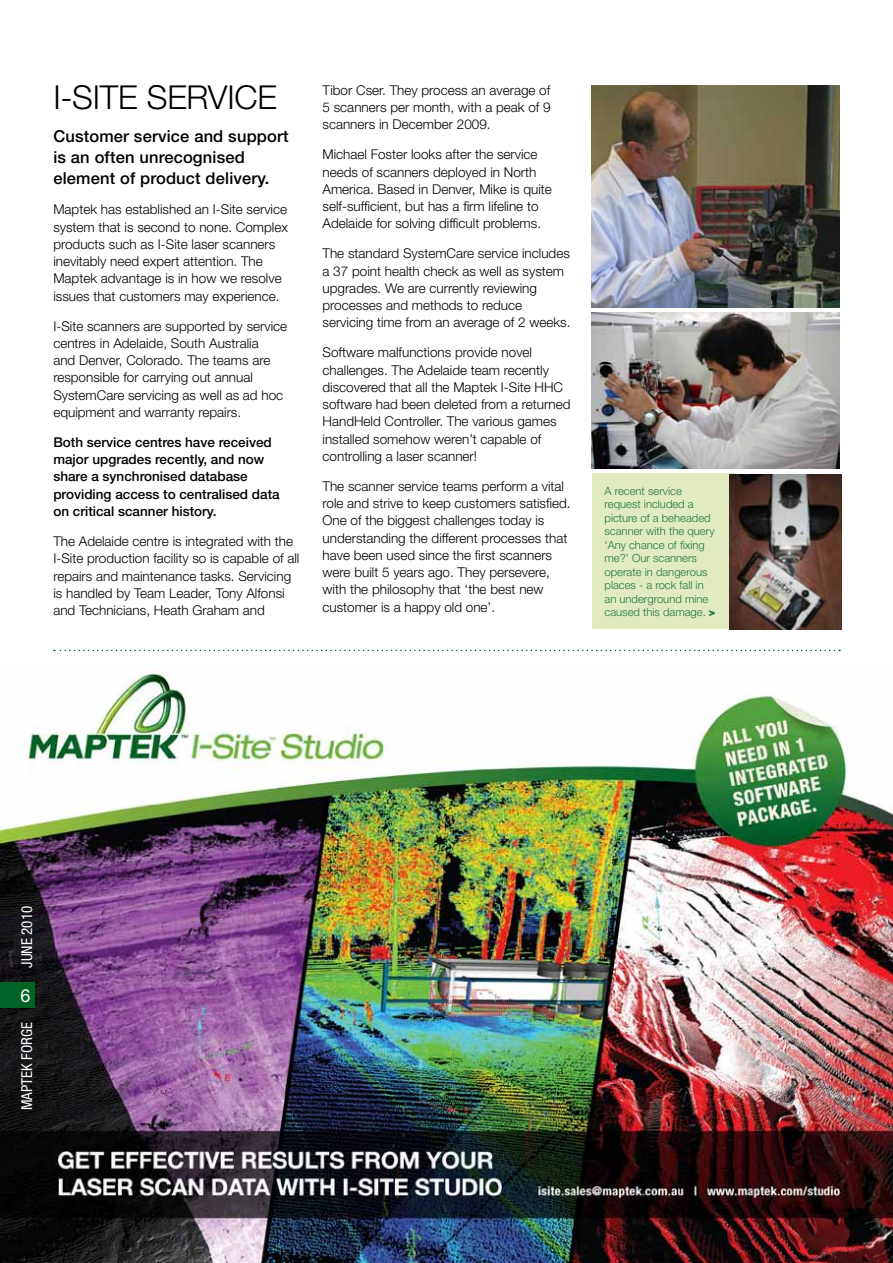
<style>
.page{position:relative;width:893px;height:1263px;background:#fff}
.page>*{position:absolute;margin:0;border:0;box-sizing:border-box;transform-origin:0 0}
.t1{font:300 33px "Helvetica Neue LT Std";letter-spacing:-.005em;color:#000}
.t2{font:18px "Helvetica Neue LT Std";color:#fff}
.t3{font:500 16.5px/21px "Helvetica Neue LT Std";letter-spacing:.01em;color:#000}
.t4{font:condensed 15px "Helvetica Neue LT Std";color:#fff}
.t5{font:300 13.5px/17.2px "Helvetica Neue LT Std";color:#000}
.t6{font:500 13.5px/17.2px "Helvetica Neue LT Std";color:#000}
.t7{font:300 11.25px/13.5px "Helvetica Neue LT Std";color:#006325}
.s1{font-weight:900}
</style>
<div class="page">
<img style="left:592px;top:313px;width:248px;height:156px">
<img style="left:592px;top:85px;width:248px;height:223px">
<div style="left:592px;top:474px;width:144px;height:155px;background:#e1ebbf"></div>
<img style="left:730px;top:474px;width:111px;height:155px">
<svg style="left:54px;top:650px;width:786px;height:1px"></svg>
<img style="left:0;top:672px;width:893px;height:591px">
<div style="left:0;top:982px;width:35px;height:25px;background:#006325"></div>
<h1 class="t1" style="left:53px;top:77px;width:225px">I-SITE SERVICE</h1>
<p class="t3" style="left:53px;top:126px;width:237px">Customer service and support is an often unrecognised element of product delivery.</p>
<p class="t5" style="left:53px;top:201px;width:236px">Maptek has established an I-Site service system that is second to none. Complex products such as I-Site laser scanners inevitably need expert attention. The Maptek advantage is in how we resolve issues that customers may experience.</p>
<p class="t5" style="left:53px;top:317px;width:235px">I-Site scanners are supported by service centres in Adelaide, South Australia<br>and Denver, Colorado. The teams are responsible for carrying out annual SystemCare servicing as well as ad hoc equipment and warranty repairs.</p>
<p class="t6" style="left:53px;top:433px;width:228px">Both service centres have received major upgrades recently, and now share a synchronised database providing access to centralised data on critical scanner history.</p>
<p class="t5" style="left:53px;top:532px;width:248px">The Adelaide centre is integrated with the I-Site production facility so is capable of all repairs and maintenance tasks. Servicing is handled by Team Leader, Tony Alfonsi and Technicians, Heath Graham and</p>
<p class="t5" style="left:323px;top:81px;width:230px;text-align:justify">Tibor Cser. They process an average of 5 scanners per month, with a peak of 9 scanners in December 2009.</p>
<p class="t5" style="left:323px;top:146px;width:231px">Michael Foster looks after the service needs of scanners deployed in North America. Based in Denver, Mike is quite self-sufficient, but has a firm lifeline to Adelaide for solving difficult problems.</p>
<p class="t5" style="left:323px;top:245px;width:249px">The standard SystemCare service includes a 37 point health check as well as system upgrades. We are currently reviewing processes and methods to reduce servicing time from an average of 2 weeks.</p>
<p class="t5" style="left:323px;top:344px;width:249px">Software malfunctions provide novel challenges. The Adelaide team recently discovered that all the Maptek I-Site HHC software had been deleted from a returned HandHeld Controller. The various games installed somehow weren’t capable of controlling a laser scanner!</p>
<p class="t5" style="left:323px;top:477px;width:249px">The scanner service teams perform a vital role and strive to keep customers satisfied.<br>One of the biggest challenges today is understanding the different processes that have been used since the first scanners were built 5 years ago. They persevere, with the philosophy that ‘the best new customer is a happy old one’.</p>
<p class="t7" style="left:604px;top:484px;width:113px">A recent service request included a picture of a beheaded scanner with the query ‘Any chance of fixing me?’ Our scanners operate in dangerous places - a rock fall in an underground mine caused this damage. <span class="s1">&gt;</span></p>
<p class="t4" style="left:18px;top:968px;width:63px;rotate:-90deg">JUNE 2010</p>
<h2 class="t2" style="left:20px;top:984px;width:12px">6</h2>
<p class="t4" style="left:18px;top:1110px;width:90px;rotate:-90deg">MAPTEK FORGE</p>
</div>
